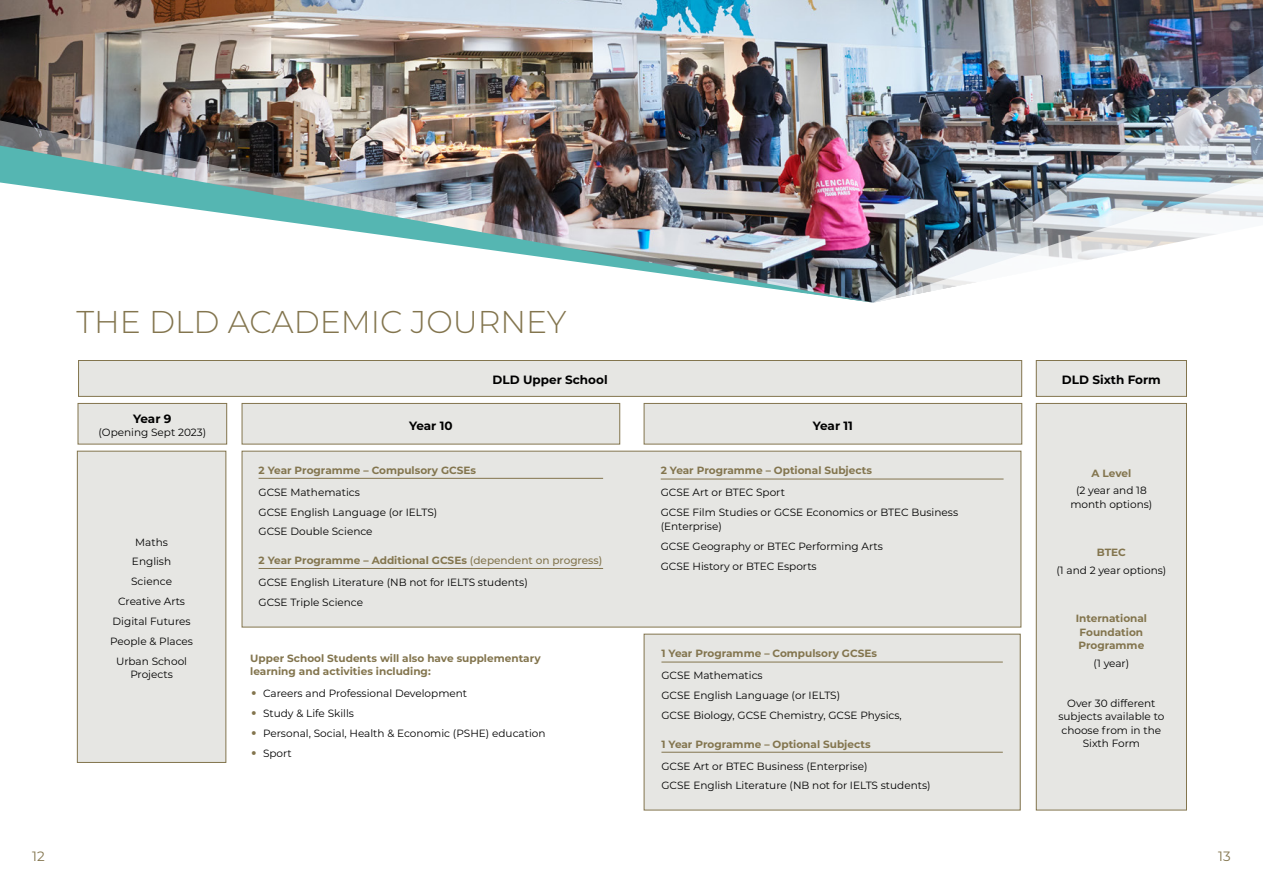
<style>
.page{position:relative;width:1263px;height:893px;background:#fff}
.page>*{position:absolute;margin:0;border:0;box-sizing:border-box;transform-origin:0 0}
.Heading{font:300 31.5px "Montserrat";color:#83754e}
.t1{font:13.5px "Montserrat";color:#83754e}
.Academic_journey_hea{font:700 12px "Montserrat";color:#000}
.Academic_journey{font:10.5px/13.5px "Montserrat";color:#000;text-align:center}
.Academic_journey_sub{font:700 10.5px/13.5px "Montserrat";color:#83754e}
.Academic_journey_bul{font:10.5px "Montserrat";color:#000}
.s1{font-weight:500}
.s2{font-size:25.5px;color:#83754e}
</style>
<div class="page">
<div style="left:79px;top:360px;width:943px;height:36px;background:#e6e6e3"></div>
<div style="left:78px;top:360px;width:944px;height:37px;border:1px solid #83754e"></div>
<div style="left:78px;top:403px;width:149px;height:41px;background:#e6e6e3"></div>
<div style="left:78px;top:403px;width:149px;height:41px;border:1px solid #83754e"></div>
<div style="left:77px;top:451px;width:149px;height:311px;background:#e6e6e3"></div>
<div style="left:77px;top:451px;width:149px;height:312px;border:1px solid #83754e"></div>
<div style="left:242px;top:451px;width:779px;height:176px;background:#e6e6e3;border:1px solid #83754e"></div>
<div style="left:644px;top:634px;width:376px;height:176px;background:#e6e6e3"></div>
<hr style="left:661px;top:662px;width:342px;height:1px;background:#83754e">
<hr style="left:661px;top:752px;width:342px;height:1px;background:#83754e">
<div style="left:644px;top:634px;width:376px;height:176px;border:1px solid #83754e"></div>
<div style="left:242px;top:403px;width:378px;height:41px;background:#e6e6e3"></div>
<div style="left:242px;top:403px;width:378px;height:41px;border:1px solid #83754e"></div>
<div style="left:644px;top:403px;width:378px;height:41px;background:#e6e6e3"></div>
<div style="left:644px;top:403px;width:378px;height:41px;border:1px solid #83754e"></div>
<div style="left:1036px;top:360px;width:150px;height:36px;background:#e6e6e3"></div>
<div style="left:1036px;top:360px;width:151px;height:37px;border:1px solid #83754e"></div>
<div style="left:1036px;top:403px;width:150px;height:407px;background:#e6e6e3"></div>
<div style="left:1036px;top:403px;width:151px;height:407px;border:1px solid #83754e"></div>
<hr style="left:259px;top:478px;width:344px;height:1px;background:#83754e">
<hr style="left:259px;top:568px;width:344px;height:1px;background:#83754e">
<hr style="left:661px;top:479px;width:342px;height:1px;background:#83754e">
<img style="left:0;top:0;width:1263px;height:118px">
<img style="left:0;top:118px;width:873px;height:28px">
<img style="left:0;top:146px;width:873px;height:157px">
<img style="left:873px;top:58px;width:390px;height:115px">
<img style="left:873px;top:173px;width:390px;height:130px">
<p class="Heading" style="left:77px;top:301px;width:491px">THE DLD ACADEMIC JOURNEY</p>
<p class="Academic_journey_hea" style="left:133px;top:410px;width:40px">Year 9</p>
<p class="Academic_journey" style="left:98px;top:425px;width:109px">(Opening Sept 2023)</p>
<p class="Academic_journey" style="left:135px;top:535px;width:34px">Maths</p>
<p class="Academic_journey" style="left:132px;top:554px;width:41px">English</p>
<p class="Academic_journey" style="left:131px;top:574px;width:42px">Science</p>
<p class="Academic_journey" style="left:118px;top:594px;width:69px">Creative Arts</p>
<p class="Academic_journey" style="left:113px;top:614px;width:79px">Digital Futures</p>
<p class="Academic_journey" style="left:110px;top:634px;width:85px">People &amp; Places</p>
<p class="Academic_journey" style="left:116px;top:654px;width:72px">Urban School<br>Projects</p>
<p class="Academic_journey_hea" style="left:493px;top:371px;width:117px">DLD Upper School</p>
<p class="Academic_journey_hea" style="left:409px;top:417px;width:45px">Year 10</p>
<p class="Academic_journey_hea" style="left:813px;top:417px;width:42px">Year 11</p>
<p class="Academic_journey_sub" style="left:259px;top:463px;width:219px">2 Year Programme – Compulsory GCSEs</p>
<p class="Academic_journey" style="left:259px;top:485px;width:103px">GCSE Mathematics</p>
<p class="Academic_journey" style="left:259px;top:505px;width:180px">GCSE English Language (or IELTS)</p>
<p class="Academic_journey" style="left:259px;top:525px;width:116px">GCSE Double Science</p>
<p class="Academic_journey_sub" style="left:259px;top:553px;width:345px">2 Year Programme – Additional GCSEs <span class="s1">(dependent on progress)</span></p>
<p class="Academic_journey" style="left:259px;top:575px;width:271px">GCSE English Literature (NB not for IELTS students)</p>
<p class="Academic_journey" style="left:259px;top:595px;width:106px">GCSE Triple Science</p>
<p class="Academic_journey_sub" style="left:250px;top:651px;width:292px">Upper School Students will also have supplementary learning and activities including:</p>
<p class="Academic_journey_bul" style="left:250px;top:686px;width:218px"><span class="s2">•</span> Careers and Professional Development</p>
<p class="Academic_journey_bul" style="left:250px;top:706px;width:105px"><span class="s2">•</span> Study &amp; Life Skills</p>
<p class="Academic_journey_bul" style="left:250px;top:726px;width:297px"><span class="s2">•</span> Personal, Social, Health &amp; Economic (PSHE) education</p>
<p class="Academic_journey_bul" style="left:250px;top:746px;width:43px"><span class="s2">•</span> Sport</p>
<p class="Academic_journey_sub" style="left:661px;top:463px;width:213px">2 Year Programme – Optional Subjects</p>
<p class="Academic_journey" style="left:661px;top:486px;width:126px">GCSE Art or BTEC Sport</p>
<p class="Academic_journey" style="left:661px;top:505px;width:299px;text-align:left">GCSE Film Studies or GCSE Economics or BTEC Business (Enterprise)</p>
<p class="Academic_journey" style="left:661px;top:539px;width:224px">GCSE Geography or BTEC Performing Arts</p>
<p class="Academic_journey" style="left:661px;top:559px;width:158px">GCSE History or BTEC Esports</p>
<p class="Academic_journey_sub" style="left:661px;top:646px;width:217px">1 Year Programme – Compulsory GCSEs</p>
<p class="Academic_journey" style="left:661px;top:669px;width:103px">GCSE Mathematics</p>
<p class="Academic_journey" style="left:661px;top:688px;width:180px">GCSE English Language (or IELTS)</p>
<p class="Academic_journey" style="left:661px;top:708px;width:242px">GCSE Biology, GCSE Chemistry, GCSE Physics,</p>
<p class="Academic_journey_sub" style="left:661px;top:737px;width:211px">1 Year Programme – Optional Subjects</p>
<p class="Academic_journey" style="left:661px;top:759px;width:207px">GCSE Art or BTEC Business (Enterprise)</p>
<p class="Academic_journey" style="left:661px;top:779px;width:271px">GCSE English Literature (NB not for IELTS students)</p>
<p class="Academic_journey_hea" style="left:1062px;top:371px;width:100px">DLD Sixth Form</p>
<p class="Academic_journey_sub" style="left:1091px;top:466px;width:41px">A Level</p>
<p class="Academic_journey" style="left:1070px;top:483px;width:84px">(2 year and 18 month options)</p>
<p class="Academic_journey_sub" style="left:1097px;top:545px;width:31px">BTEC</p>
<p class="Academic_journey" style="left:1056px;top:563px;width:111px">(1 and 2 year options)</p>
<p class="Academic_journey_sub" style="left:1076px;top:611px;width:73px">International<br>Foundation<br>Programme</p>
<p class="Academic_journey" style="left:1093px;top:656px;width:37px">(1 year)</p>
<p class="Academic_journey" style="left:1058px;top:696px;width:107px">Over 30 different subjects available to choose from in the<br>Sixth Form</p>
<p class="t1" style="left:32px;top:847px;width:14px">12</p>
<p class="t1" style="left:1218px;top:847px;width:14px">13</p>
</div>
